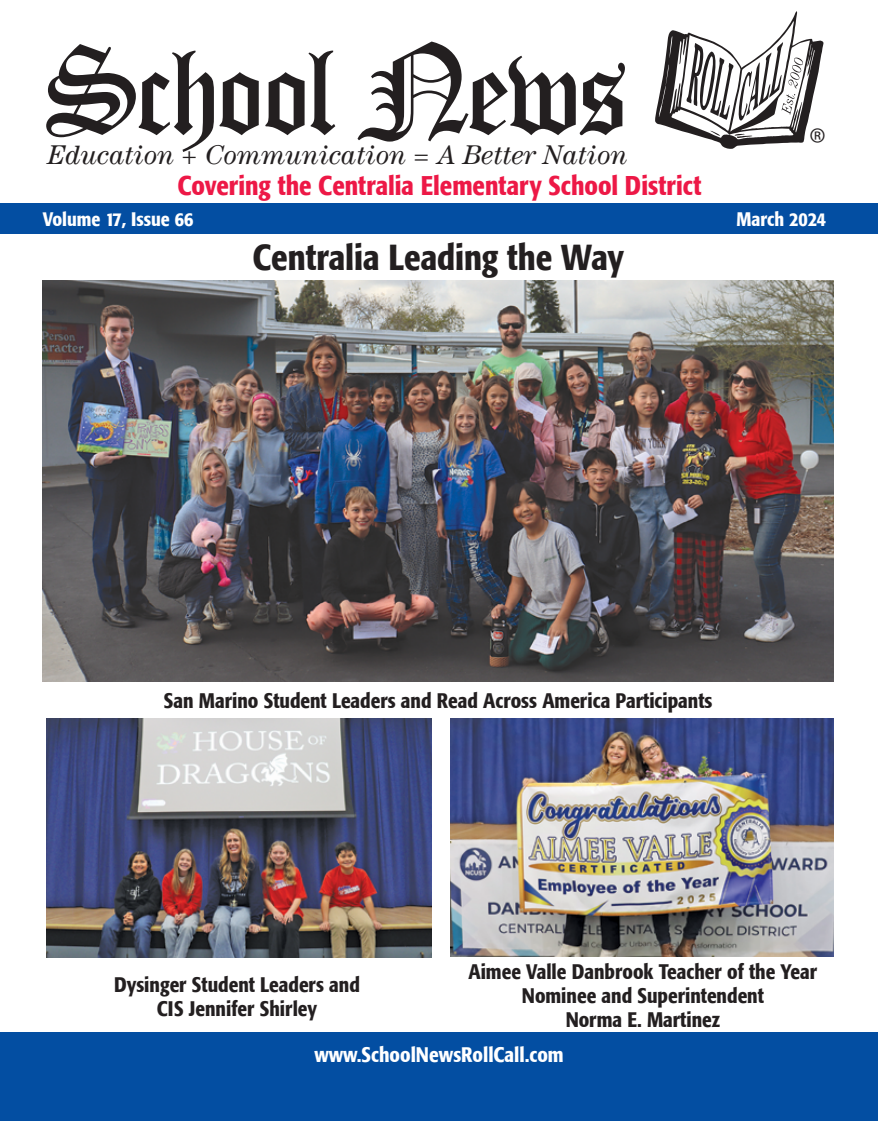
<style>
.page{position:relative;width:878px;height:1121px;background:#fff}
.page>*{position:absolute;margin:0;border:0;box-sizing:border-box;transform-origin:0 0}
.t1{font:500 condensed 36px "Formata";color:#231f20}
.t2{font:31.65px "Myriad";color:#231f20}
.t3{font:italic 27.15px "Century LT";color:#231f20}
.t4{font:500 condensed 27px "Formata";color:#ed1846}
.t5{font:500 condensed 21px/24px "Formata";color:#231f20;text-align:center}
.t6{font:500 condensed 21px "Formata";color:#fff}
.t7{font:500 condensed 19.5px "Formata";color:#fff}
</style>
<div class="page">
<div style="left:0;top:203px;width:878px;height:31px;background:#034ea2"></div>
<div style="left:0;top:1032px;width:878px;height:88px;background:#034ea2"></div>
<svg style="left:46px;top:44px;width:213px;height:108px"></svg>
<svg style="left:265px;top:51px;width:70px;height:84px"></svg>
<svg style="left:357px;top:42px;width:268px;height:100px"></svg>
<svg style="left:655px;top:11px;width:168px;height:138px"></svg>
<img style="left:450px;top:718px;width:383px;height:239px">
<img style="left:46px;top:718px;width:385px;height:239px">
<img style="left:43px;top:281px;width:790px;height:401px">
<p class="t3" style="left:47px;top:139px;width:581px">Education + Communication = A Better Nation</p>
<h2 class="t2" style="left:809px;top:124px;width:18px">®</h2>
<p class="t4" style="left:177px;top:169px;width:525px">Covering the Centralia Elementary School District</p>
<p class="t7" style="left:43px;top:207px;width:152px">Volume 17, Issue 66</p>
<p class="t7" style="left:736px;top:207px;width:91px">March 2024</p>
<h1 class="t1" style="left:252px;top:235px;width:373px">Centralia Leading the Way</h1>
<p class="t5" style="left:164px;top:688px;width:550px">San Marino Student Leaders and Read Across America Participants</p>
<p class="t5" style="left:114px;top:972px;width:247px">Dysinger Student Leaders and<br>CIS Jennifer Shirley</p>
<p class="t5" style="left:468px;top:959px;width:350px">Aimee Valle Danbrook Teacher of the Year<br>Nominee and Superintendent<br>Norma E. Martinez</p>
<p class="t6" style="left:314px;top:1042px;width:251px">www.SchoolNewsRollCall.com</p>
</div>
